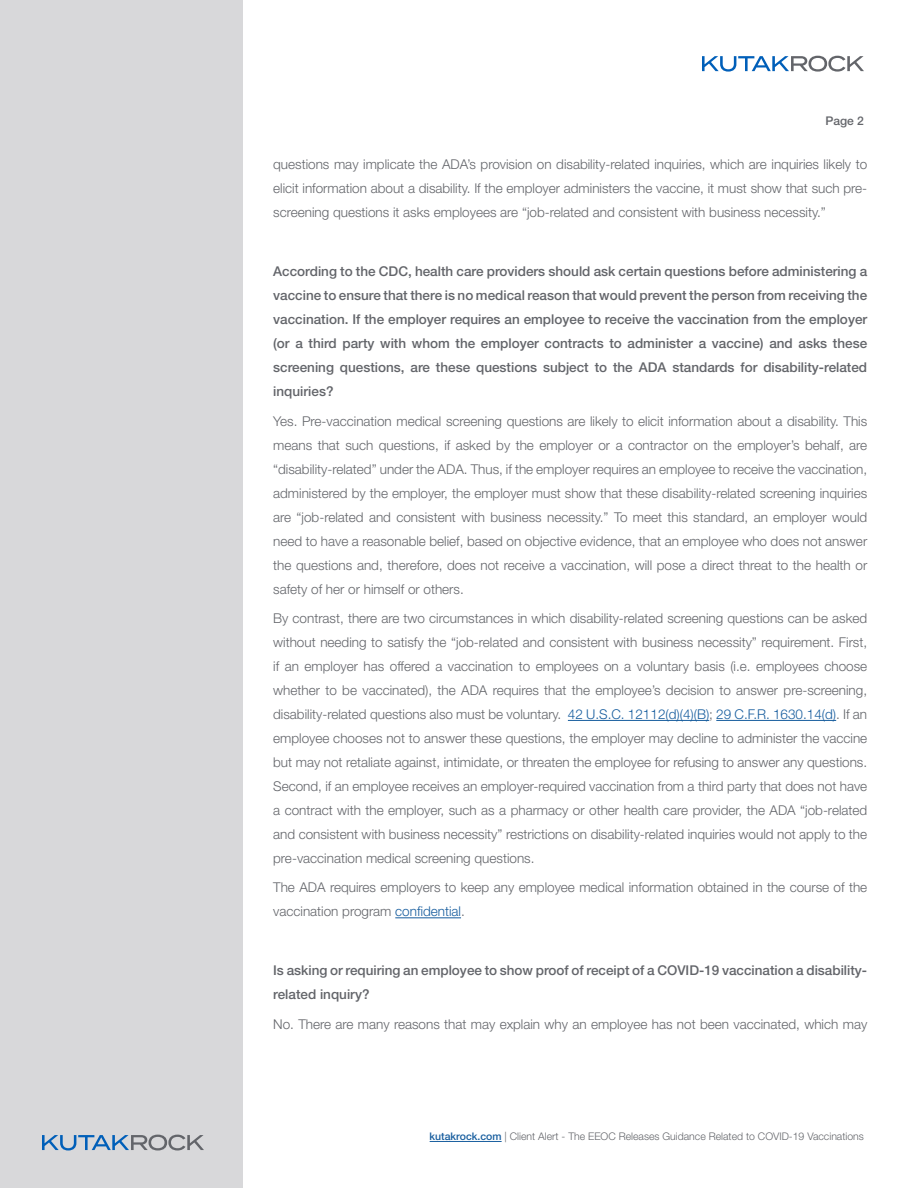
<style>
.page{position:relative;width:918px;height:1188px;background:#fff}
.page>*{position:absolute;margin:0;border:0;box-sizing:border-box;transform-origin:0 0}
.t1{font:300 13.5px/24px "Helvetica Neue LT Std";color:#63656a;text-align:justify}
.t2{font:500 13.5px/24px "Helvetica Neue LT Std";color:#63656a;text-align:justify}
.t3{font:500 12px "Helvetica Neue LT Std";color:#63656a}
.t4{font:300 10.5px "Helvetica Neue LT Std";color:#63656a}
.s1{color:#175d9e}
.s2{font-weight:500;color:#175d9e}
</style>
<div class="page">
<div style="left:0;top:0;width:243px;height:1188px;background:#d8d8da"></div>
<svg style="left:702px;top:56px;width:162px;height:16px"></svg>
<hr style="left:568px;top:720px;width:141px;height:1px;background:#175d9e">
<hr style="left:716px;top:720px;width:120px;height:1px;background:#175d9e">
<hr style="left:395px;top:917px;width:66px;height:1px;background:#175d9e">
<hr style="left:430px;top:1141px;width:72px;height:1px;background:#175d9e">
<svg style="left:42px;top:1135px;width:162px;height:16px"></svg>
<p class="t3" style="left:826px;top:113px;width:40px">Page 2</p>
<p class="t1" style="left:273px;top:152px;width:596px">questions may implicate the ADA’s provision on disability-related inquiries, which are inquiries likely to elicit information about a disability. If the employer administers the vaccine, it must show that such pre&shy;screening questions it asks employees are “job-related and consistent with business necessity.”</p>
<p class="t2" style="left:273px;top:259px;width:596px">According to the CDC, health care providers should ask certain questions before administering a vaccine to ensure that there is no medical reason that would prevent the person from receiving the vaccination. If the employer requires an employee to receive the vaccination from the employer (or a third party with whom the employer contracts to administer a vaccine) and asks these screening questions, are these questions subject to the ADA standards for disability-related inquiries?</p>
<p class="t1" style="left:273px;top:409px;width:596px">Yes. Pre-vaccination medical screening questions are likely to elicit information about a disability. This means that such questions, if asked by the employer or a contractor on the employer’s behalf, are “disability-related” under the ADA. Thus, if the employer requires an employee to receive the vaccination, administered by the employer, the employer must show that these disability-related screening inquiries are “job-related and consistent with business necessity.” To meet this standard, an employer would need to have a reasonable belief, based on objective evidence, that an employee who does not answer the questions and, therefore, does not receive a vaccination, will pose a direct threat to the health or safety of her or himself or others.</p>
<p class="t1" style="left:273px;top:606px;width:596px">By contrast, there are two circumstances in which disability-related screening questions can be asked without needing to satisfy the “job-related and consistent with business necessity” requirement. First, if an employer has offered a vaccination to employees on a voluntary basis (i.e. employees choose whether to be vaccinated), the ADA requires that the employee’s decision to answer pre-screening, disability-related questions also must be voluntary. <span class="s1">42 U.S.C. 12112(d)(4)(B)</span>; <span class="s1">29 C.F.R. 1630.14(d)</span>. If an employee chooses not to answer these questions, the employer may decline to administer the vaccine but may not retaliate against, intimidate, or threaten the employee for refusing to answer any questions.<br>Second, if an employee receives an employer-required vaccination from a third party that does not have a contract with the employer, such as a pharmacy or other health care provider, the ADA “job-related and consistent with business necessity” restrictions on disability-related inquiries would not apply to the pre-vaccination medical screening questions.</p>
<p class="t1" style="left:273px;top:875px;width:596px">The ADA requires employers to keep any employee medical information obtained in the course of the vaccination program <span class="s1">confidential</span>.</p>
<p class="t2" style="left:273px;top:958px;width:596px">Is asking or requiring an employee to show proof of receipt of a COVID-19 vaccination a disability&shy;related inquiry?</p>
<p class="t1" style="left:273px;top:1012px;width:596px">No. There are many reasons that may explain why an employee has not been vaccinated, which may</p>
<p class="t4" style="left:430px;top:1130px;width:436px"><span class="s2">kutakrock.com</span> | Client Alert - The EEOC Releases Guidance Related to COVID-19 Vaccinations</p>
</div>
